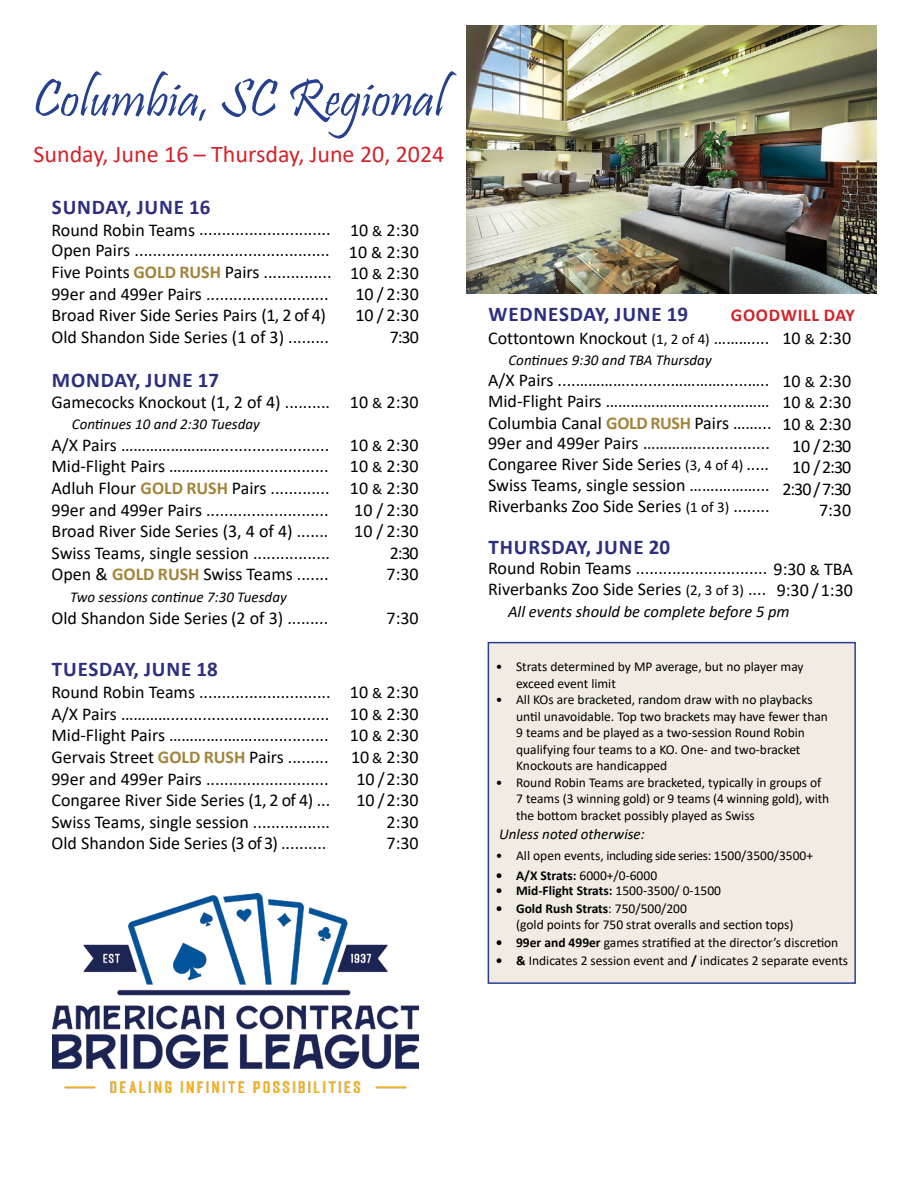
<style>
.page{position:relative;width:918px;height:1188px;background:#fff}
.page>*{position:absolute;margin:0;border:0;box-sizing:border-box;transform-origin:0 0}
.t1{font:54px "Pristina";color:#25408f}
.t2{font:24px "Calibri";color:#d2232a}
.t3{font:700 21px "Calibri";letter-spacing:.04em;color:#2e2e7f}
.t4{font:18px/21.6px "Calibri";color:#000;text-align:right}
.t5{font:700 18px/22.2px "Calibri";letter-spacing:.04em;color:#d2232a;text-align:right}
.t6{font:italic 16.5px "Calibri";color:#000}
.t7{font:italic 15px "Calibri";color:#000}
.t8{font:13.5px/16.5px "Calibri";color:#000}
.t9{font:700 13.5px "Calibri";color:#000}
.s1{font-weight:700;color:#a2853b}
.s2{font-size:15px}
.s3{font-size:16.5px}
.s4{font-weight:400;color:#000}
.s5{font-weight:400;font-size:15px;color:#000}
.s6{font-weight:700}
.s7{font-weight:400}
</style>
<div class="page">
<img style="left:467px;top:26px;width:410px;height:267px">
<div style="left:488px;top:643px;width:367px;height:340px;background:#f2ebe4"></div>
<div style="left:488px;top:642px;width:368px;height:342px;border:2px solid #25408f"></div>
<img style="left:52px;top:893px;width:367px;height:200px">
<h1 class="t1" style="left:33px;top:69px;width:413px">Columbia, SC Regional</h1>
<h2 class="t2" style="left:33px;top:137px;width:413px">Sunday, June 16 – Thursday, June 20, 2024</h2>
<p class="t3" style="left:52px;top:192px;width:160px">SUNDAY, JUNE 16</p>
<p class="t4" style="left:52px;top:218px;width:282px;text-align:left">Round Robin Teams .............................<br>Open Pairs ...........................................<br>Five Points <span class="s1">GOLD RUSH</span> Pairs ...............<br>99er and 499er Pairs ...........................<br>Broad River Side Series Pairs (1, 2 of 4)<br>Old Shandon Side Series (1 of 3) .........</p>
<p class="t3" style="left:52px;top:365px;width:169px">MONDAY, JUNE 17</p>
<p class="t4" style="left:52px;top:390px;width:280px">Gamecocks Knockout (1, 2 of 4) ..........</p>
<p class="t7" style="left:72px;top:414px;width:190px">Continues 10 and 2:30 Tuesday</p>
<p class="t4" style="left:52px;top:434px;width:280px;text-align:justify">A/X Pairs ……………………........................<br>Mid-Flight Pairs …………………................<br>Adluh Flour <span class="s1">GOLD RUSH</span> Pairs .............<br>99er and 499er Pairs ...........................<br>Broad River Side Series (3, 4 of 4) .......<br>Swiss Teams, single session .................<br>Open &amp; <span class="s1">GOLD RUSH</span> Swiss Teams .......</p>
<p class="t7" style="left:70px;top:587px;width:218px">Two sessions continue 7:30 Tuesday</p>
<p class="t4" style="left:52px;top:606px;width:278px">Old Shandon Side Series (2 of 3) .........</p>
<p class="t3" style="left:52px;top:654px;width:167px">TUESDAY, JUNE 18</p>
<p class="t4" style="left:52px;top:681px;width:281px;text-align:justify">Round Robin Teams .............................<br>A/X Pairs …………...................................<br>Mid-Flight Pairs …………..…….….............<br>Gervais Street <span class="s1">GOLD RUSH</span> Pairs .........<br>99er and 499er Pairs ...........................<br>Congaree River Side Series (1, 2 of 4) ...<br>Swiss Teams, single session .................<br>Old Shandon Side Series (3 of 3) ..........</p>
<p class="t4" style="left:349px;top:219px;width:71px">10 <span class="s2">&amp;</span> 2:30<br>10 <span class="s3">&amp;</span> 2:30<br>10 <span class="s2">&amp;</span> 2:30<br>10 / 2:30<br>10 / 2:30<br>7:30</p>
<p class="t4" style="left:350px;top:390px;width:70px">10 <span class="s2">&amp;</span> 2:30</p>
<p class="t4" style="left:350px;top:434px;width:70px">10 <span class="s2">&amp;</span> 2:30<br>10 <span class="s2">&amp;</span> 2:30<br>10 <span class="s2">&amp;</span> 2:30<br>10 / 2:30<br>10 / 2:30<br>2:30<br>7:30</p>
<p class="t4" style="left:387px;top:606px;width:34px">7:30</p>
<p class="t4" style="left:350px;top:681px;width:70px">10 <span class="s2">&amp;</span> 2:30<br>10 <span class="s2">&amp;</span> 2:30<br>10 <span class="s2">&amp;</span> 2:30<br>10 <span class="s2">&amp;</span> 2:30<br>10 / 2:30<br>10 / 2:30<br>2:30<br>7:30</p>
<p class="t3" style="left:489px;top:300px;width:201px">WEDNESDAY, JUNE 19</p>
<p class="t5" style="left:731px;top:304px;width:126px">GOODWILL DAY<br><span class="s4">10</span> <span class="s5">&amp;</span> <span class="s4">2:30</span></p>
<p class="t4" style="left:782px;top:370px;width:70px">10 <span class="s2">&amp;</span> 2:30<br>10 <span class="s2">&amp;</span> 2:30<br>10 <span class="s2">&amp;</span> 2:30<br>10 / 2:30<br>10 / 2:30<br>2:30 / 7:30<br>7:30</p>
<p class="t4" style="left:488px;top:326px;width:283px">Cottontown Knockout <span class="s2">(1, 2 of 4)</span> ………....</p>
<p class="t7" style="left:508px;top:349px;width:205px">Continues 9:30 and TBA Thursday</p>
<p class="t4" style="left:488px;top:368px;width:285px;text-align:left">A/X Pairs ....…………..........…………......…..<br>Mid-Flight Pairs ……………………......………<br>Columbia Canal <span class="s1">GOLD RUSH</span> Pairs ……...</p>
<p class="t4" style="left:488px;top:432px;width:283px;line-height:21px;text-align:justify">99er and 499er Pairs ………….................<br>Congaree River Side Series <span class="s2">(3, 4 of 4)</span> .....<br>Swiss Teams, single session …….………...<br>Riverbanks Zoo Side Series <span class="s2">(1 of 3)</span> ........</p>
<p class="t3" style="left:489px;top:533px;width:183px">THURSDAY, JUNE 20</p>
<p class="t4" style="left:488px;top:556px;width:366px;line-height:22.6px">Round Robin Teams ............................. 9:30 <span class="s2">&amp;</span> TBA<br>9:30 / 1:30</p>
<p class="t4" style="left:488px;top:578px;width:280px">Riverbanks Zoo Side Series <span class="s2">(2, 3 of 3)</span> ....</p>
<p class="t6" style="left:508px;top:600px;width:283px">All events should be complete before 5 pm</p>
<p class="t8" style="left:516px;top:658px;width:289px;text-indent:-20px">• Strats determined by MP average, but no player may exceed event limit</p>
<p class="t8" style="left:516px;top:691px;width:313px;text-indent:-20px">• All KOs are bracketed, random draw with no playbacks until unavoidable. Top two brackets may have fewer than 9 teams and be played as a two-session Round Robin qualifying four teams to a KO. One- and two-bracket Knockouts are handicapped</p>
<p class="t8" style="left:516px;top:774px;width:315px;text-indent:-20px">• Round Robin Teams are bracketed, typically in groups of<br>7 teams (3 winning gold) or 9 teams (4 winning gold), with the bottom bracket possibly played as Swiss</p>
<p class="t7" style="left:499px;top:824px;width:147px">Unless noted otherwise:</p>
<p class="t8" style="left:496px;top:847px;width:319px">• All open events, including side series: 1500/3500/3500+</p>
<p class="t8" style="left:496px;top:867px;width:163px"><span class="s6">• A/X Strats:</span> 6000+/0-6000</p>
<p class="t9" style="left:496px;top:881px;width:227px">• Mid-Flight Strats: <span class="s7">1500-3500/ 0-1500</span></p>
<p class="t8" style="left:516px;top:900px;width:279px;text-indent:-20px"><span class="s6">• Gold Rush Strats</span>: 750/500/200<br>(gold points for 750 strat overalls and section tops)</p>
<p class="t8" style="left:496px;top:934px;width:344px"><span class="s6">• 99er and 499er</span> games stratified at the director’s discretion</p>
<p class="t8" style="left:496px;top:952px;width:354px"><span class="s6">• &amp;</span> Indicates 2 session event and <span class="s6">/</span> indicates 2 separate events</p>
</div>
